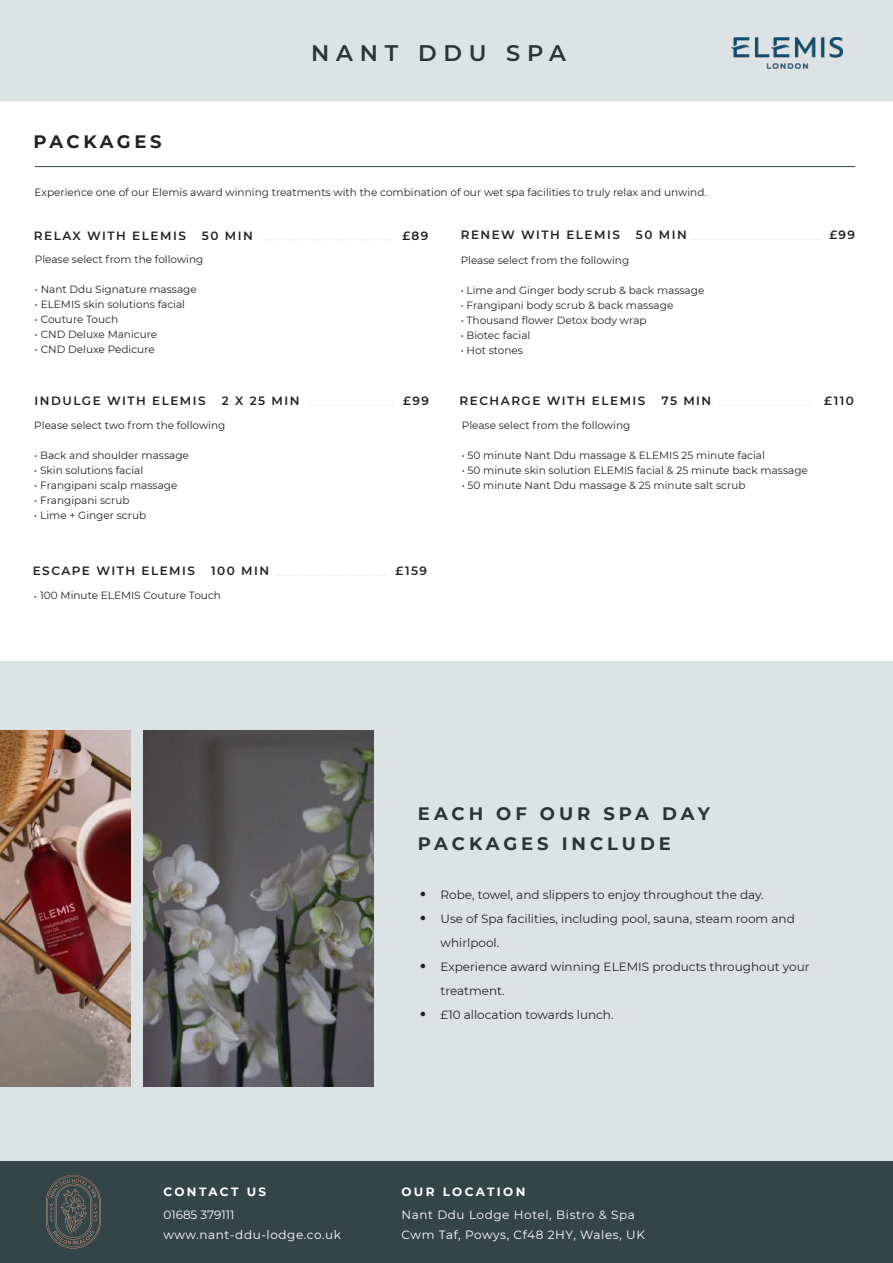
<style>
.page{position:relative;width:893px;height:1263px;background:#fff}
.page>*{position:absolute;margin:0;border:0;box-sizing:border-box;transform-origin:0 0}
.t1{font:600 22.5px "Montserrat";letter-spacing:.3em;color:#2d3233}
.t2{font:700 18px/30px "Montserrat";letter-spacing:.22em;color:#2d3233}
.t3{font:700 18px "Montserrat";letter-spacing:.19em;color:#222}
.t4{font:700 18px/24px "Montserrat";color:#231f20}
.t5{font:12px/24px "Montserrat";color:#222}
.t6{font:600 12px "Montserrat";letter-spacing:.125em;color:#222}
.t7{font:12px/19.5px "Montserrat";letter-spacing:.05em;color:#fff}
.t8{font:700 12px "Montserrat";letter-spacing:.2em;color:#fff}
.t9{font:10.5px "Montserrat";color:#222}
</style>
<div class="page">
<div style="left:0;top:661px;width:893px;height:530px;background:#dde2e4"></div>
<img style="left:0;top:731px;width:130px;height:356px">
<img style="left:144px;top:731px;width:229px;height:356px">
<div style="left:0;top:1162px;width:893px;height:101px;background:#344548"></div>
<svg style="left:261px;top:239px;width:131px;height:1px"></svg>
<svg style="left:692px;top:239px;width:128px;height:1px"></svg>
<div style="left:0;top:0;width:893px;height:101px;background:#dde2e4"></div>
<hr style="left:35px;top:166px;width:820px;height:1px;background:#344548">
<svg style="left:718px;top:404px;width:94px;height:1px"></svg>
<svg style="left:276px;top:575px;width:110px;height:1px"></svg>
<svg style="left:307px;top:404px;width:86px;height:1px"></svg>
<img style="left:731px;top:38px;width:111px;height:31px">
<svg style="left:46px;top:1175px;width:55px;height:73px"></svg>
<h2 class="t3" style="left:33px;top:129px;width:130px">PACKAGES</h2>
<h1 class="t1" style="left:311px;top:37px;width:256px">NANT DDU SPA</h1>
<p class="t9" style="left:35px;top:185px;width:674px">Experience one of our Elemis award winning treatments with the combination of our wet spa facilities to truly relax and unwind.</p>
<p class="t6" style="left:34px;top:227px;width:153px">RELAX WITH ELEMIS</p>
<p class="t6" style="left:202px;top:227px;width:52px">50 MIN</p>
<p class="t6" style="left:402px;top:227px;width:27px">£89</p>
<p class="t9" style="left:35px;top:252px;width:170px">Please select from the following</p>
<p class="t9" style="left:35px;top:282px;width:163px">• Nant Ddu Signature massage</p>
<p class="t9" style="left:35px;top:297px;width:152px">• ELEMIS skin solutions facial</p>
<p class="t9" style="left:35px;top:312px;width:85px">• Couture Touch</p>
<p class="t9" style="left:35px;top:327px;width:124px">• CND Deluxe Manicure</p>
<p class="t9" style="left:35px;top:342px;width:121px">• CND Deluxe Pedicure</p>
<p class="t6" style="left:34px;top:392px;width:173px">INDULGE WITH ELEMIS</p>
<p class="t6" style="left:222px;top:392px;width:79px">2 X 25 MIN</p>
<p class="t6" style="left:403px;top:392px;width:27px">£99</p>
<p class="t9" style="left:34px;top:418px;width:193px">Please select two from the following</p>
<p class="t9" style="left:34px;top:448px;width:156px">• Back and shoulder massage</p>
<p class="t9" style="left:34px;top:463px;width:110px">• Skin solutions facial</p>
<p class="t9" style="left:34px;top:478px;width:145px">• Frangipani scalp massage</p>
<p class="t9" style="left:34px;top:493px;width:97px">• Frangipani scrub</p>
<p class="t9" style="left:34px;top:508px;width:113px">• Lime + Ginger scrub</p>
<p class="t6" style="left:33px;top:562px;width:164px">ESCAPE WITH ELEMIS</p>
<p class="t6" style="left:211px;top:562px;width:60px">100 MIN</p>
<p class="t6" style="left:395px;top:562px;width:33px">£159</p>
<p class="t9" style="left:34px;top:588px;width:189px">• 100 Minute ELEMIS Couture Touch</p>
<p class="t6" style="left:461px;top:226px;width:161px">RENEW WITH ELEMIS</p>
<p class="t6" style="left:636px;top:226px;width:52px">50 MIN</p>
<p class="t6" style="left:829px;top:226px;width:27px">£99</p>
<p class="t9" style="left:461px;top:253px;width:170px">Please select from the following</p>
<p class="t9" style="left:461px;top:283px;width:245px">• Lime and Ginger body scrub &amp; back massage</p>
<p class="t9" style="left:461px;top:298px;width:214px">• Frangipani body scrub &amp; back massage</p>
<p class="t9" style="left:461px;top:313px;width:187px">• Thousand flower Detox body wrap</p>
<p class="t9" style="left:461px;top:328px;width:71px">• Biotec facial</p>
<p class="t9" style="left:461px;top:343px;width:64px">• Hot stones</p>
<p class="t6" style="left:460px;top:392px;width:187px">RECHARGE WITH ELEMIS</p>
<p class="t6" style="left:661px;top:392px;width:51px">75 MIN</p>
<p class="t6" style="left:824px;top:392px;width:31px">£110</p>
<p class="t9" style="left:462px;top:418px;width:170px">Please select from the following</p>
<p class="t9" style="left:462px;top:448px;width:305px">• 50 minute Nant Ddu massage &amp; ELEMIS 25 minute facial</p>
<p class="t9" style="left:462px;top:463px;width:348px">• 50 minute skin solution ELEMIS facial &amp; 25 minute back massage</p>
<p class="t9" style="left:462px;top:478px;width:285px">• 50 minute Nant Ddu massage &amp; 25 minute salt scrub</p>
<h2 class="t2" style="left:418px;top:798px;width:293px">EACH OF OUR SPA DAY<br>PACKAGES INCLUDE</h2>
<p class="t5" style="left:440px;top:882px;width:371px">Robe, towel, and slippers to enjoy throughout the day.<br>Use of Spa facilities, including pool, sauna, steam room and whirlpool.<br>Experience award winning ELEMIS products throughout your treatment.<br>£10 allocation towards lunch.</p>
<h2 class="t4" style="left:420px;top:880px;width:8px">• •</h2>
<h2 class="t4" style="left:420px;top:952px;width:8px">•</h2>
<h2 class="t4" style="left:420px;top:1000px;width:8px">•</h2>
<p class="t8" style="left:163px;top:1183px;width:104px">CONTACT US</p>
<p class="t8" style="left:401px;top:1183px;width:126px">OUR LOCATION</p>
<p class="t7" style="left:163px;top:1205px;width:179px">01685 379111 www.nant-ddu-lodge.co.uk</p>
<p class="t7" style="left:401px;top:1205px;width:245px">Nant Ddu Lodge Hotel, Bistro &amp; Spa<br>Cwm Taf, Powys, Cf48 2HY, Wales, UK</p>
</div>
